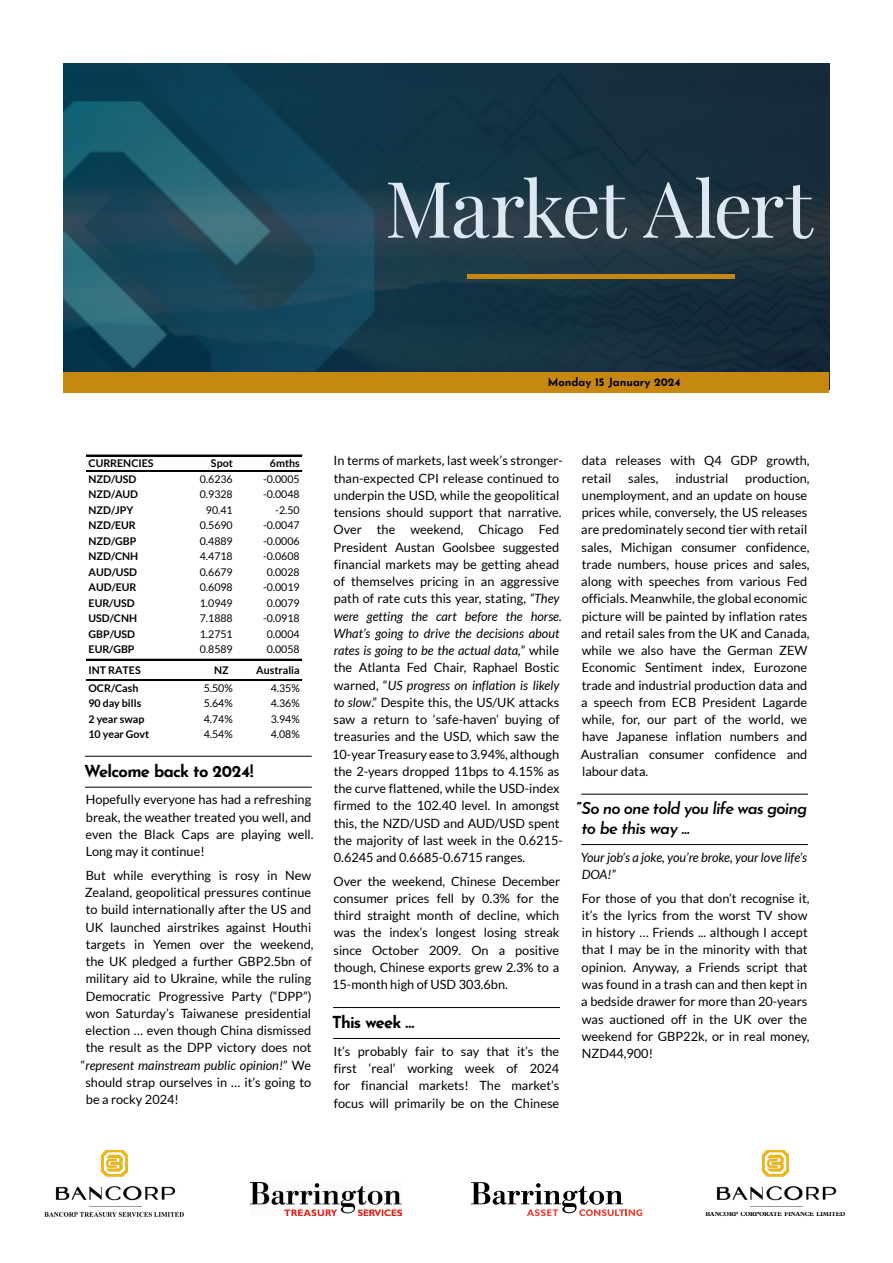
<style>
.page{position:relative;width:893px;height:1263px;background:#fff}
.page>*{position:absolute;margin:0;border:0;box-sizing:border-box;transform-origin:0 0}
.t1{font:78px "Playfair Display";letter-spacing:-.03em;color:#dee8f3}
.t2{font:italic 600 16.5px/19.5px "Josefin Sans";letter-spacing:-.045em;color:#000}
.t3{font:700 16.5px "Josefin Sans";letter-spacing:-.045em;color:#000}
.t4{font:12.75px/17.2px "Lato";color:#000}
.t5{font:italic 12.75px/17.2px "Lato";color:#000}
.t6{font:700 11.25px "Josefin Sans";color:#000}
.t7{font:10.65px "Lato";color:#000}
.t8{font:700 10.65px "Lato";color:#000}
.t9{font:700 6.45px "Plantin Std";letter-spacing:-.01em;color:#000;scale:.93 1}
.s1{font-style:normal}
.s2{font-style:italic}
.s3{font-weight:700;font-style:normal}
</style>
<div class="page">
<hr style="left:85px;top:756px;width:227px;height:1px;background:#000">
<hr style="left:85px;top:787px;width:227px;height:1px;background:#000">
<hr style="left:86px;top:455px;width:216px;height:1px;background:#000">
<hr style="left:86px;top:470px;width:216px;height:1px;background:#000">
<hr style="left:86px;top:659px;width:216px;height:1px;background:#000">
<hr style="left:86px;top:679px;width:216px;height:1px;background:#000">
<hr style="left:86px;top:680px;width:216px;height:1px;background:#000">
<hr style="left:333px;top:1007px;width:227px;height:1px;background:#000">
<hr style="left:333px;top:1038px;width:227px;height:1px;background:#000">
<hr style="left:581px;top:794px;width:227px;height:1px;background:#000">
<hr style="left:581px;top:844px;width:227px;height:1px;background:#000">
<img style="left:44px;top:1150px;width:140px;height:67px">
<img style="left:251px;top:1182px;width:151px;height:33px">
<img style="left:716px;top:1150px;width:121px;height:57px">
<img style="left:64px;top:64px;width:765px;height:308px">
<div style="left:64px;top:372px;width:765px;height:21px;background:#c78812"></div>
<hr style="left:467px;top:275px;width:268px;height:4px;background:#c78812">
<svg style="left:471px;top:1182px;width:171px;height:34px"></svg>
<h1 class="t1" style="left:385px;top:148px;width:429px">Market Alert</h1>
<p class="t6" style="left:548px;top:372px;width:134px">Monday 15 January 2024</p>
<p class="t8" style="left:89px;top:457px;width:67px">CURRENCIES</p>
<p class="t8" style="left:211px;top:457px;width:23px">Spot</p>
<p class="t8" style="left:270px;top:457px;width:31px">6mths</p>
<p class="t8" style="left:89px;top:473px;width:49px">NZD/USD</p>
<p class="t7" style="left:200px;top:473px;width:34px">0.6236</p>
<p class="t7" style="left:263px;top:473px;width:38px">-0.0005</p>
<p class="t8" style="left:89px;top:488px;width:51px">NZD/AUD</p>
<p class="t7" style="left:200px;top:488px;width:34px">0.9328</p>
<p class="t7" style="left:263px;top:488px;width:38px">-0.0048</p>
<p class="t8" style="left:89px;top:504px;width:46px">NZD/JPY</p>
<p class="t7" style="left:206px;top:504px;width:28px">90.41</p>
<p class="t7" style="left:275px;top:504px;width:26px">-2.50</p>
<p class="t8" style="left:89px;top:519px;width:49px">NZD/EUR</p>
<p class="t7" style="left:200px;top:519px;width:34px">0.5690</p>
<p class="t7" style="left:263px;top:519px;width:38px">-0.0047</p>
<p class="t8" style="left:89px;top:535px;width:49px">NZD/GBP</p>
<p class="t7" style="left:200px;top:535px;width:34px">0.4889</p>
<p class="t7" style="left:263px;top:535px;width:38px">-0.0006</p>
<p class="t8" style="left:89px;top:550px;width:51px">NZD/CNH</p>
<p class="t7" style="left:200px;top:550px;width:34px">4.4718</p>
<p class="t7" style="left:263px;top:550px;width:38px">-0.0608</p>
<p class="t8" style="left:89px;top:566px;width:50px">AUD/USD</p>
<p class="t7" style="left:200px;top:566px;width:34px">0.6679</p>
<p class="t7" style="left:267px;top:566px;width:34px">0.0028</p>
<p class="t8" style="left:89px;top:581px;width:49px">AUD/EUR</p>
<p class="t7" style="left:200px;top:581px;width:34px">0.6098</p>
<p class="t7" style="left:263px;top:581px;width:38px">-0.0019</p>
<p class="t8" style="left:89px;top:597px;width:48px">EUR/USD</p>
<p class="t7" style="left:200px;top:597px;width:34px">1.0949</p>
<p class="t7" style="left:267px;top:597px;width:34px">0.0079</p>
<p class="t8" style="left:89px;top:612px;width:50px">USD/CNH</p>
<p class="t7" style="left:200px;top:612px;width:34px">7.1888</p>
<p class="t7" style="left:263px;top:612px;width:38px">-0.0918</p>
<p class="t8" style="left:89px;top:627px;width:48px">GBP/USD</p>
<p class="t7" style="left:200px;top:628px;width:34px">1.2751</p>
<p class="t7" style="left:267px;top:628px;width:34px">0.0004</p>
<p class="t8" style="left:89px;top:643px;width:47px">EUR/GBP</p>
<p class="t7" style="left:200px;top:643px;width:34px">0.8589</p>
<p class="t7" style="left:267px;top:643px;width:34px">0.0058</p>
<p class="t8" style="left:89px;top:664px;width:54px">INT RATES</p>
<p class="t8" style="left:214px;top:664px;width:16px">NZ</p>
<p class="t8" style="left:256px;top:664px;width:45px">Australia</p>
<p class="t8" style="left:89px;top:682px;width:51px">OCR/Cash</p>
<p class="t7" style="left:204px;top:682px;width:31px">5.50%</p>
<p class="t7" style="left:271px;top:682px;width:31px">4.35%</p>
<p class="t8" style="left:89px;top:697px;width:54px">90 day bills</p>
<p class="t7" style="left:204px;top:697px;width:31px">5.64%</p>
<p class="t7" style="left:271px;top:697px;width:31px">4.36%</p>
<p class="t8" style="left:89px;top:713px;width:57px">2 year swap</p>
<p class="t7" style="left:204px;top:713px;width:31px">4.74%</p>
<p class="t7" style="left:271px;top:713px;width:31px">3.94%</p>
<p class="t8" style="left:89px;top:728px;width:62px">10 year Govt</p>
<p class="t7" style="left:204px;top:728px;width:31px">4.54%</p>
<p class="t7" style="left:271px;top:728px;width:31px">4.08%</p>
<p class="t3" style="left:84px;top:756px;width:171px">Welcome back to 2024!</p>
<p class="t4" style="left:86px;top:791px;width:230px">Hopefully everyone has had a refreshing break, the weather treated you well, and even the Black Caps are playing well.<br>Long may it continue!</p>
<p class="t4" style="left:86px;top:866px;width:227px">But while everything is rosy in New</p>
<p class="t4" style="left:85px;top:884px;width:228px">Zealand, geopolitical pressures continue</p>
<p class="t4" style="left:86px;top:901px;width:227px">to build internationally after the US and</p>
<p class="t4" style="left:86px;top:918px;width:227px">UK launched airstrikes against Houthi</p>
<p class="t4" style="left:86px;top:935px;width:229px">targets in Yemen over the weekend,</p>
<p class="t4" style="left:86px;top:953px;width:227px">the UK pledged a further GBP2.5bn of</p>
<p class="t4" style="left:86px;top:970px;width:227px">military aid to Ukraine, while the ruling</p>
<p class="t4" style="left:86px;top:987px;width:227px">Democratic Progressive Party (“DPP”)</p>
<p class="t4" style="left:86px;top:1004px;width:227px">won Saturday’s Taiwanese presidential</p>
<p class="t4" style="left:86px;top:1022px;width:227px">election … even though China dismissed</p>
<p class="t4" style="left:86px;top:1039px;width:227px">the result as the DPP victory does not</p>
<p class="t5" style="left:81px;top:1057px;width:232px"><span class="s1">“</span>represent mainstream public opinion!<span class="s1">” We</span></p>
<p class="t4" style="left:85px;top:1073px;width:227px">should strap ourselves in … it’s going to</p>
<p class="t4" style="left:86px;top:1091px;width:94px">be a rocky 2024!</p>
<p class="t4" style="left:332px;top:452px;width:232px">In terms of markets, last week’s stronger&shy;than-expected CPI release continued to underpin the USD, while the geopolitical tensions should support that narrative.<br>Over the weekend, Chicago Fed President Austan Goolsbee suggested financial markets may be getting ahead of themselves pricing in an aggressive path of rate cuts this year, stating, <span class="s2">“They were getting the cart before the horse.<br>What’s going to drive the decisions about rates is going to be the actual data,</span>” while the Atlanta Fed Chair, Raphael Bostic warned, “<span class="s2">US progress on inflation is likely to slow</span>.” Despite this, the US/UK attacks saw a return to ‘safe-haven’ buying of treasuries and the USD, which saw the 10-year Treasury ease to 3.94%, although the 2-years dropped 11bps to 4.15% as the curve flattened, while the USD-index firmed to the 102.40 level. In amongst this, the NZD/USD and AUD/USD spent the majority of last week in the 0.6215- 0.6245 and 0.6685-0.6715 ranges.</p>
<p class="t4" style="left:332px;top:872px;width:230px;text-align:justify">Over the weekend, Chinese December consumer prices fell by 0.3% for the third straight month of decline, which was the index’s longest losing streak since October 2009. On a positive though, Chinese exports grew 2.3% to a 15-month high of USD 303.6bn.</p>
<p class="t3" style="left:332px;top:1007px;width:84px">This week …</p>
<p class="t4" style="left:334px;top:1042px;width:227px;text-align:justify">It’s probably fair to say that it’s the first ‘real’ working week of 2024 for financial markets! The market’s focus will primarily be on the Chinese</p>
<p class="t4" style="left:582px;top:452px;width:229px">data releases with Q4 GDP growth, retail</p>
<p class="t4" style="left:581px;top:469px;width:230px;text-indent:164px">production, unemployment, and an update on house prices while, conversely, the US releases are predominately second tier with retail sales, Michigan consumer confidence, trade numbers, house prices and sales, along with speeches from various Fed officials. Meanwhile, the global economic picture will be painted by inflation rates and retail sales from the UK and Canada, while we also have the German ZEW Economic Sentiment index, Eurozone trade and industrial production data and a speech from ECB President Lagarde while, for, our part of the world, we have Japanese inflation numbers and Australian consumer confidence and labour data.</p>
<p class="t2" style="left:577px;top:797px;width:232px"><span class="s3">“</span>So no one told you life was going to be this way ...</p>
<p class="t5" style="left:581px;top:849px;width:228px">Your job’s a joke, you’re broke, your love life’s<br>DOA!”</p>
<p class="t4" style="left:581px;top:889px;width:230px">For those of you that don’t recognise it, it’s the lyrics from the worst TV show in history … Friends ... although I accept that I may be in the minority with that opinion. Anyway, a Friends script that was found in a trash can and then kept in a bedside drawer for more than 20-years was auctioned off in the UK over the weekend for GBP22k, or in real money, NZD44,900!</p>
<p class="t4" style="left:628px;top:469px;width:32px">sales,</p>
<p class="t4" style="left:675px;top:469px;width:54px">industrial</p>
<p class="t9" style="left:705px;top:1210px;width:152px">BANCORP CORPORATE FINANCE LIMITED</p>
</div>
